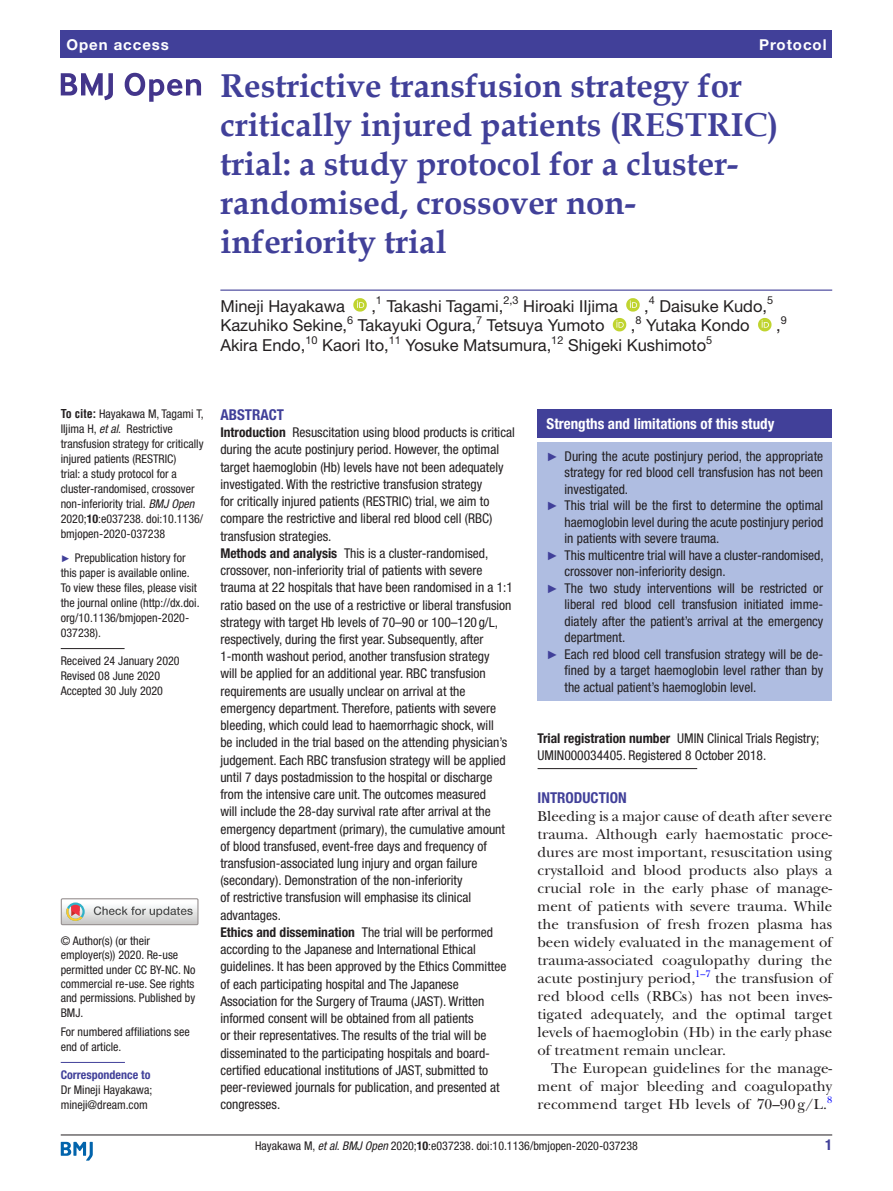
<style>
.page{position:relative;width:893px;height:1191px;background:#fff}
.page>*{position:absolute;margin:0;border:0;box-sizing:border-box;transform-origin:0 0}
.t1{font:700 33px/39px "Book Antiqua";color:#414099}
.t2{font:16.5px "Helvetica Neue LT Std";color:#231f20}
.t3{font:15px/18px "New Baskerville";color:#231f20;text-align:justify}
.t4{font:700 condensed 15px "Helvetica Neue LT Std";color:#fff}
.t5{font:700 condensed 15px "Helvetica Neue LT Std";color:#414099}
.t6{font:700 15px "Helvetica Neue LT Std";letter-spacing:.065em;color:#fff}
.t7{font:condensed 13.5px/17.2px "Helvetica Neue LT Std";color:#231f20}
.t8{font:condensed 12px/15px "Helvetica Neue LT Std";color:#231f20}
.t9{font:700 condensed 12px "Helvetica Neue LT Std";color:#414099}
.t10{font:10.95px "Helvetica Neue LT Std";color:#231f20}
.t11{font:9.9px "New Baskerville";color:#00f}
.s1{font-family:"Helvetica LT Std";font-weight:700}
.s2{font-style:italic}
.s3{font-weight:700}
.s4{font-family:"Arial";font-stretch:normal;font-size:9.75px;color:#414099}
.s5{font-family:"Arial";font-stretch:normal;font-size:12px;color:#414099}
</style>
<div class="page">
<hr style="left:61px;top:1134px;width:771px;height:1px;background:#231f20">
<svg style="left:61px;top:1141px;width:32px;height:19px"></svg>
<div style="left:61px;top:31px;width:771px;height:27px;background:#414099"></div>
<hr style="left:220px;top:289px;width:612px;height:2px;background:#414099">
<svg style="left:353px;top:298px;width:14px;height:14px"></svg>
<svg style="left:626px;top:298px;width:14px;height:14px"></svg>
<svg style="left:613px;top:318px;width:13px;height:13px"></svg>
<svg style="left:758px;top:318px;width:13px;height:13px"></svg>
<hr style="left:61px;top:648px;width:64px;height:1px;background:#231f20">
<hr style="left:61px;top:1062px;width:64px;height:1px;background:#414099">
<svg style="left:61px;top:73px;width:52px;height:27px"></svg>
<svg style="left:125px;top:73px;width:76px;height:29px"></svg>
<div style="left:61px;top:898px;width:138px;height:27px;border:1px solid #969090"></div>
<svg style="left:61px;top:898px;width:137px;height:26px"></svg>
<hr style="left:538px;top:768px;width:159px;height:1px;background:#231f20">
<div style="left:538px;top:409px;width:294px;height:29px;background:#414099"></div>
<div style="left:538px;top:442px;width:294px;height:259px;background:#afbde1"></div>
<p class="t6" style="left:66px;top:35px;width:104px">Open access</p>
<p class="t6" style="left:759px;top:35px;width:69px">Protocol</p>
<h1 class="t1" style="left:220px;top:66px;width:560px">Restrictive transfusion strategy for critically injured patients (RESTRIC) trial: a study protocol for a cluster&shy;randomised, crossover non&shy;inferiority trial</h1>
<p class="t2" style="left:220px;top:296px;width:126px">Mineji Hayakawa</p>
<p class="t2" style="left:371px;top:296px;width:6px">,</p>
<p class="t10" style="left:376px;top:294px;width:8px">1</p>
<p class="t2" style="left:387px;top:296px;width:118px">Takashi Tagami,</p>
<p class="t10" style="left:503px;top:294px;width:17px">2,3</p>
<p class="t2" style="left:523px;top:296px;width:96px">Hiroaki IIjima</p>
<p class="t2" style="left:644px;top:296px;width:6px">,</p>
<p class="t10" style="left:649px;top:294px;width:8px">4</p>
<p class="t2" style="left:660px;top:296px;width:109px">Daisuke Kudo,</p>
<p class="t10" style="left:767px;top:294px;width:8px">5</p>
<p class="t2" style="left:220px;top:316px;width:128px">Kazuhiko Sekine,</p>
<p class="t10" style="left:347px;top:313px;width:8px">6</p>
<p class="t2" style="left:358px;top:316px;width:120px">Takayuki Ogura,</p>
<p class="t10" style="left:476px;top:313px;width:8px">7</p>
<p class="t2" style="left:487px;top:316px;width:119px">Tetsuya Yumoto</p>
<p class="t2" style="left:631px;top:316px;width:6px">,</p>
<p class="t10" style="left:635px;top:313px;width:8px">8</p>
<p class="t2" style="left:646px;top:316px;width:105px">Yutaka Kondo</p>
<p class="t10" style="left:781px;top:313px;width:8px">9</p>
<p class="t2" style="left:776px;top:316px;width:6px">,</p>
<p class="t2" style="left:220px;top:335px;width:86px">Akira Endo,</p>
<p class="t10" style="left:305px;top:333px;width:14px">10</p>
<p class="t2" style="left:322px;top:335px;width:68px">Kaori Ito,</p>
<p class="t10" style="left:389px;top:333px;width:14px">11</p>
<p class="t2" style="left:405px;top:335px;width:147px">Yosuke Matsumura,</p>
<p class="t10" style="left:551px;top:333px;width:14px">12</p>
<p class="t2" style="left:568px;top:335px;width:140px">Shigeki Kushimoto</p>
<p class="t10" style="left:706px;top:333px;width:8px">5</p>
<p class="t8" style="left:61px;top:406px;width:144px"><span class="s1">To cite:</span> Hayakawa M, Tagami T,<br>IIjima H, <span class="s2">et al</span>. Restrictive transfusion strategy for critically injured patients (RESTRIC)<br>trial: a study protocol for a cluster-randomised, crossover non-inferiority trial. <span class="s2">BMJ Open<br></span>2020;<span class="s3">10</span>:e037238. doi:10.1136/ bmjopen-2020-037238</p>
<p class="t8" style="left:61px;top:550px;width:140px"><span class="s4">►</span> Prepublication history for this paper is available online.<br>To view these files, please visit the journal online (http://dx.doi. org/10.1136/bmjopen-2020-<br>037238).</p>
<p class="t8" style="left:61px;top:653px;width:120px">Received 24 January 2020<br>Revised 08 June 2020<br>Accepted 30 July 2020</p>
<p class="t8" style="left:61px;top:933px;width:136px;line-height:14.4px">© Author(s) (or their employer(s)) 2020. Re-use permitted under CC BY-NC. No commercial re-use. See rights and permissions. Published by<br>BMJ.</p>
<p class="t8" style="left:61px;top:1024px;width:130px">For numbered affiliations see end of article.</p>
<p class="t9" style="left:61px;top:1067px;width:91px">Correspondence to</p>
<p class="t8" style="left:61px;top:1082px;width:93px">Dr Mineji Hayakawa; mineji@dream.com</p>
<p class="t5" style="left:220px;top:405px;width:65px">ABSTRACT</p>
<p class="t7" style="left:220px;top:424px;width:296px"><span class="s3">Introduction</span> Resuscitation using blood products is critical during the acute postinjury period. However, the optimal target haemoglobin (Hb) levels have not been adequately investigated. With the restrictive transfusion strategy<br>for critically injured patients (RESTRIC) trial, we aim to compare the restrictive and liberal red blood cell (RBC) transfusion strategies.<br><span class="s3">Methods and analysis</span> This is a cluster-randomised, crossover, non-inferiority trial of patients with severe trauma at 22 hospitals that have been randomised in a 1:1 ratio based on the use of a restrictive or liberal transfusion strategy with target Hb levels of 70–90 or 100–120 g/L, respectively, during the first year. Subsequently, after 1-month washout period, another transfusion strategy<br>will be applied for an additional year. RBC transfusion requirements are usually unclear on arrival at the emergency department. Therefore, patients with severe bleeding, which could lead to haemorrhagic shock, will<br>be included in the trial based on the attending physician’s judgement. Each RBC transfusion strategy will be applied until 7 days postadmission to the hospital or discharge from the intensive care unit. The outcomes measured<br>will include the 28-day survival rate after arrival at the emergency department (primary), the cumulative amount of blood transfused, event-free days and frequency of transfusion-associated lung injury and organ failure (secondary). Demonstration of the non-inferiority<br>of restrictive transfusion will emphasise its clinical advantages.<br><span class="s3">Ethics and dissemination</span> The trial will be performed according to the Japanese and International Ethical guidelines. It has been approved by the Ethics Committee of each participating hospital and The Japanese Association for the Surgery of Trauma (JAST). Written informed consent will be obtained from all patients<br>or their representatives. The results of the trial will be disseminated to the participating hospitals and board&shy;certified educational institutions of JAST, submitted to peer-reviewed journals for publication, and presented at congresses.</p>
<p class="t4" style="left:547px;top:414px;width:229px">Strengths and limitations of this study</p>
<p class="t7" style="left:547px;top:447px;width:278px"><span class="s5">►</span> During the acute postinjury period, the appropriate</p>
<p class="t7" style="left:565px;top:464px;width:260px">strategy for red blood cell transfusion has not been</p>
<p class="t7" style="left:565px;top:480px;width:65px">investigated.</p>
<p class="t7" style="left:547px;top:497px;width:278px"><span class="s5">►</span> This trial will be the first to determine the optimal</p>
<p class="t7" style="left:565px;top:513px;width:260px">haemoglobin level during the acute postinjury period</p>
<p class="t7" style="left:565px;top:530px;width:156px">in patients with severe trauma.</p>
<p class="t7" style="left:547px;top:546px;width:279px"><span class="s5">►</span> This multicentre trial will have a cluster-randomised,</p>
<p class="t7" style="left:565px;top:563px;width:163px">crossover non-inferiority design.</p>
<p class="t7" style="left:547px;top:579px;width:278px"><span class="s5">►</span> The two study interventions will be restricted or</p>
<p class="t7" style="left:565px;top:596px;width:260px">liberal red blood cell transfusion initiated imme-</p>
<p class="t7" style="left:565px;top:612px;width:260px">diately after the patient’s arrival at the emergency</p>
<p class="t7" style="left:565px;top:629px;width:62px">department.</p>
<p class="t7" style="left:547px;top:645px;width:278px"><span class="s5">►</span> Each red blood cell transfusion strategy will be de-</p>
<p class="t7" style="left:565px;top:662px;width:260px">fined by a target haemoglobin level rather than by</p>
<p class="t7" style="left:565px;top:678px;width:193px">the actual patient’s haemoglobin level.</p>
<p class="t7" style="left:538px;top:730px;width:283px;line-height:16.5px"><span class="s3">Trial registration number</span> UMIN Clinical Trials Registry;<br>UMIN000034405. Registered 8 October 2018.</p>
<p class="t5" style="left:538px;top:789px;width:91px">INTRODUCTION</p>
<p class="t3" style="left:538px;top:807px;width:296px">Bleeding is a major cause of death after severe trauma. Although early haemostatic proce&shy;dures are most important, resuscitation using crystalloid and blood products also plays a crucial role in the early phase of manage&shy;ment of patients with severe trauma. While the transfusion of fresh frozen plasma has been widely evaluated in the management of trauma-associated coagulopathy during the acute postinjury period,</p>
<p class="t11" style="left:695px;top:967px;width:17px">1–7</p>
<p class="t3" style="left:538px;top:969px;width:296px;text-indent:178px">the transfusion of red blood cells (RBCs) has not been inves&shy;tigated adequately, and the optimal target levels of haemoglobin (Hb) in the early phase of treatment remain unclear.</p>
<p class="t3" style="left:538px;top:1059px;width:296px;text-indent:14px">The European guidelines for the manage&shy;ment of major bleeding and coagulopathy recommend target Hb levels of 70–90g/L.<sup>8</sup></p>
<p class="t8" style="left:255px;top:1137px;width:384px">Hayakawa M, <span class="s2">et al</span>. <span class="s2">BMJ Open</span> 2020;<span class="s3">10</span>:e037238. doi:10.1136/bmjopen-2020-037238</p>
<p class="t5" style="left:825px;top:1135px;width:9px">1</p>
</div>
